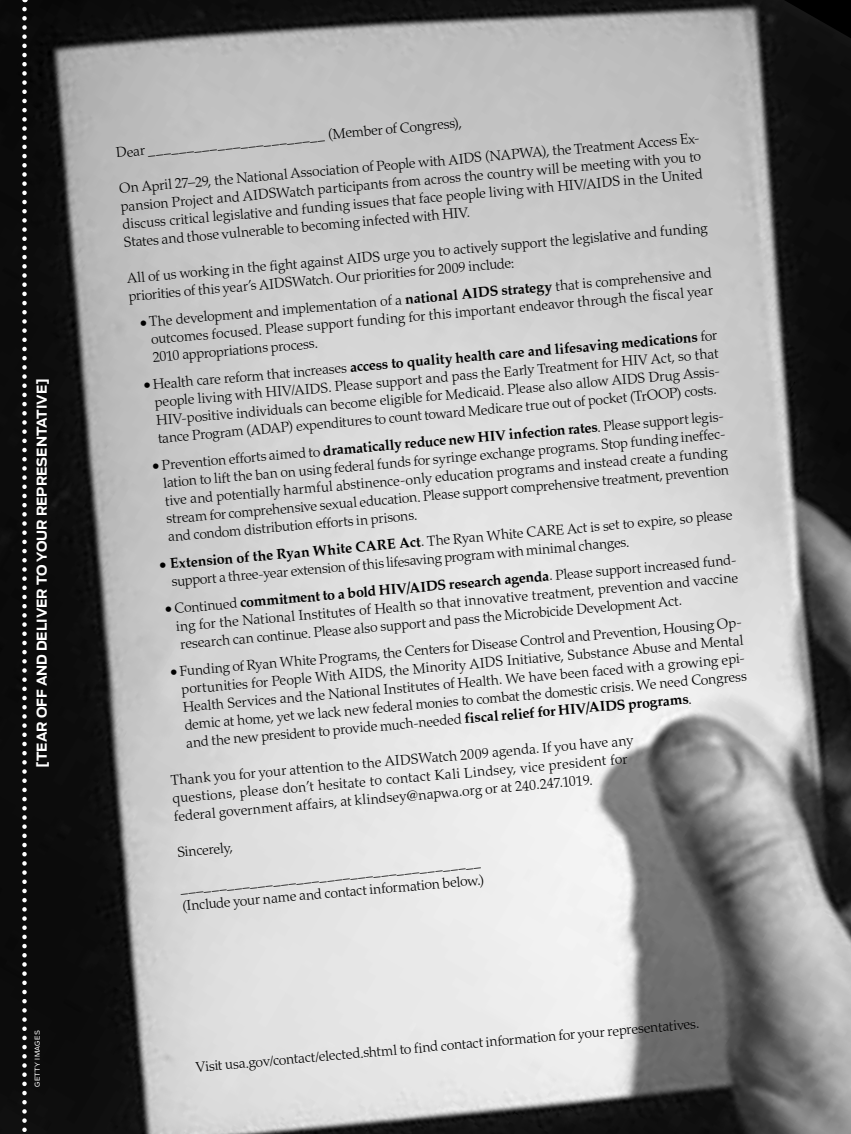
<style>
.page{position:relative;width:851px;height:1134px;background:#fff}
.page>*{position:absolute;margin:0;border:0;box-sizing:border-box;transform-origin:0 0}
.t1{font:300 14.25px/18px "Palatino LT";color:#000;text-align:justify}
.t2{font:700 14.25px "Palatino";color:#000}
.t3{font:700 13.5px "Antenna Beta";color:#fff}
.t4{font:6.75px "Antenna Beta";letter-spacing:.05em;color:#fff}
.s1{font-family:"Palatino";font-weight:700}
.s2{font-family:"Palatino LT";font-weight:300}
</style>
<div class="page">
<img style="left:0;top:0;width:850px;height:1134px">
<svg style="left:22px;top:9px;width:5px;height:1125px"></svg>
<p class="t3" style="left:34px;top:768px;width:391px;rotate:-90deg">[Tear off and deliver to your representative]</p>
<p class="t4" style="left:33px;top:1087px;width:58px;rotate:-90deg">GETTY IMAGES</p>
<p class="t1" style="left:115px;top:144px;width:349px;rotate:-5deg">Dear _______________________ (Member of Congress),</p>
<p class="t1" style="left:118px;top:180px;width:585px;rotate:-5deg">On April 27–29, the National Association of People with AIDS (NAPWA), the Treatment Access Ex&shy;pansion Project and AIDSWatch participants from across the country will be meeting with you to discuss critical legislative and funding issues that face people living with HIV/AIDS in the United States and those vulnerable to becoming infected with HIV.</p>
<p class="t1" style="left:126px;top:269px;width:584px;rotate:-5deg">All of us working in the fight against AIDS urge you to actively support the legislative and funding priorities of this year’s AIDSWatch. Our priorities for 2009 include:</p>
<p class="t1" style="left:149px;top:313px;width:565px;text-indent:-9px;rotate:-5deg">● The development and implementation of a <span class="s1">national AIDS strategy</span> that is comprehensive and outcomes focused. Please support funding for this important endeavor through the fiscal year 2010 appropriations process.</p>
<p class="t2" style="left:143px;top:373px;width:576px;rotate:-5deg">● <span class="s2">Health care reform that increases</span> access to quality health care and lifesaving medications <span class="s2">for</span></p>
<p class="t1" style="left:154px;top:394px;width:568px;rotate:-5deg">people living with HIV/AIDS. Please support and pass the Early Treatment for HIV Act, so that HIV-positive individuals can become eligible for Medicaid. Please also allow AIDS Drug Assis&shy;tance Program (ADAP) expenditures to count toward Medicare true out of pocket (TrOOP) costs.</p>
<p class="t1" style="left:161px;top:456px;width:567px;text-indent:-9px;rotate:-5deg">● Prevention efforts aimed to <span class="s1">dramatically reduce new HIV infection rates</span>. Please support legis&shy;lation to lift the ban on using federal funds for syringe exchange programs. Stop funding ineffec&shy;tive and potentially harmful abstinence-only education programs and instead create a funding stream for comprehensive sexual education. Please support comprehensive treatment, prevention and condom distribution efforts in prisons.</p>
<p class="t1" style="left:169px;top:555px;width:566px;text-indent:-10px;rotate:-5deg">● <span class="s1">Extension of the Ryan White CARE Act</span>. The Ryan White CARE Act is set to expire, so please support a three-year extension of this lifesaving program with minimal changes.</p>
<p class="t2" style="left:164px;top:597px;width:576px;rotate:-5deg">● <span class="s2">Continued</span> commitment to a bold HIV/AIDS research agenda<span class="s2">. Please support increased fund-</span></p>
<p class="t1" style="left:175px;top:618px;width:565px;rotate:-5deg">ing for the National Institutes of Health so that innovative treatment, prevention and vaccine research can continue. Please also support and pass the Microbicide Development Act.</p>
<p class="t1" style="left:179px;top:662px;width:567px;text-indent:-9px;rotate:-5deg">● Funding of Ryan White Programs, the Centers for Disease Control and Prevention, Housing Op&shy;portunities for People With AIDS, the Minority AIDS Initiative, Substance Abuse and Mental Health Services and the National Institutes of Health. We have been faced with a growing epi&shy;demic at home, yet we lack new federal monies to combat the domestic crisis. We need Congress and the new president to provide much-needed <span class="s1">fiscal relief for HIV/AIDS programs</span>.</p>
<p class="t1" style="left:170px;top:772px;width:465px;text-align:left;rotate:-5deg">Thank you for your attention to the AIDSWatch 2009 agenda. If you have any questions, please don’t hesitate to contact Kali Lindsey, vice president for federal government affairs, at klindsey@napwa.org or at 240.247.1019.</p>
<p class="t1" style="left:176px;top:843px;width:57px;rotate:-5deg">Sincerely,</p>
<p class="t1" style="left:180px;top:879px;width:305px;rotate:-5deg">_______________________________________ (Include your name and contact information below.)</p>
<p class="t1" style="left:195px;top:1058px;width:506px;rotate:-5deg">Visit usa.gov/contact/elected.shtml to find contact information for your representatives.</p>
</div>
